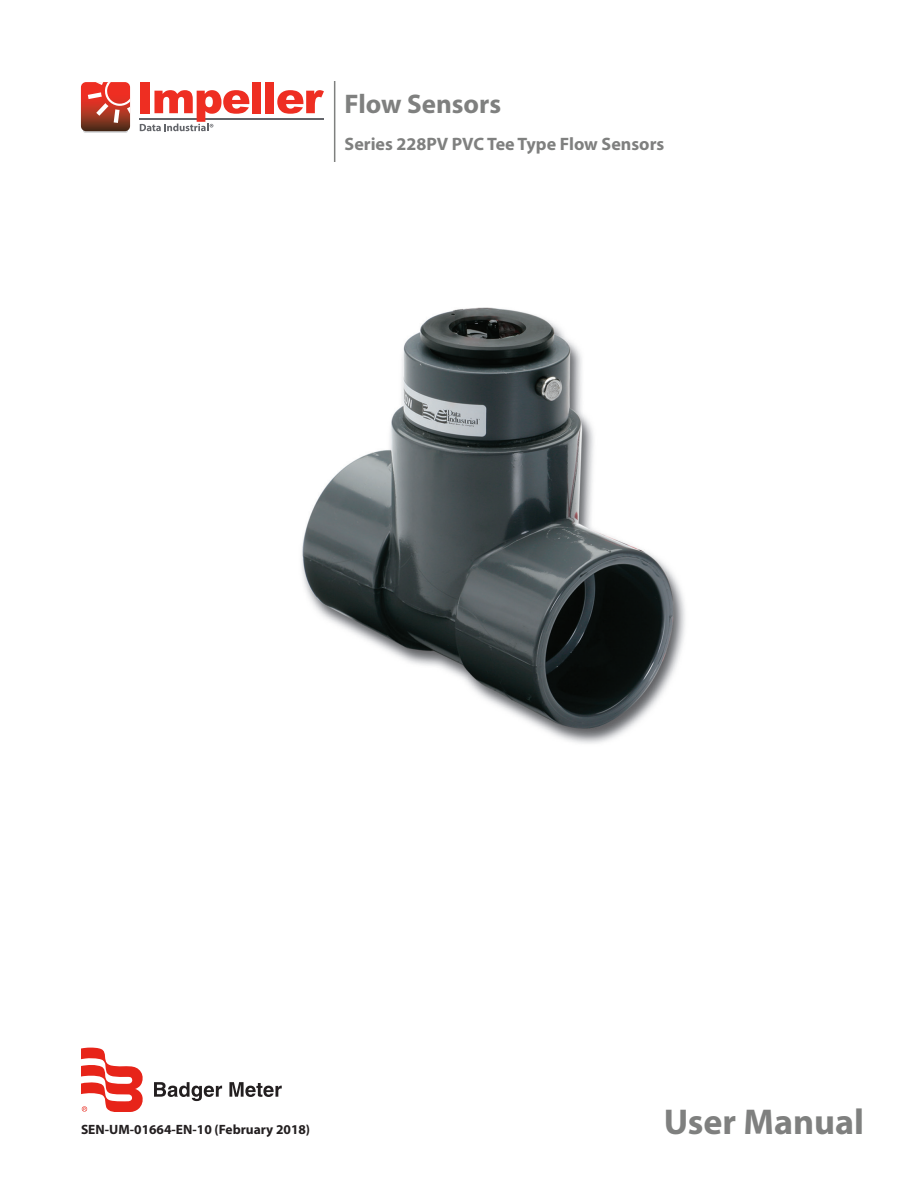
<style>
.page{position:relative;width:918px;height:1188px;background:#fff}
.page>*{position:absolute;margin:0;border:0;box-sizing:border-box;transform-origin:0 0}
.t1{font:700 36px "Myriad Pro";color:#7f807f}
.t2{font:700 27px "Myriad Pro";color:#7f807f}
.t3{font:700 18px "Myriad Pro";color:#7f807f}
.t4{font:700 13.5px "Myriad Pro";color:#231f20}
</style>
<div class="page">
<hr style="left:334px;top:81px;width:1px;height:81px;background:#7f807f">
<img style="left:301px;top:307px;width:384px;height:437px">
<svg style="left:154px;top:1082px;width:68px;height:19px"></svg>
<svg style="left:229px;top:1082px;width:53px;height:15px"></svg>
<svg style="left:81px;top:1048px;width:62px;height:63px"></svg>
<div style="left:83px;top:127px;width:45px;height:6px;background:#b1acaa;border-radius:2px"></div>
<hr style="left:140px;top:118px;width:184px;height:2px;background:#63656a">
<svg style="left:81px;top:82px;width:49px;height:49px;background:#bf4b3d"></svg>
<div style="left:140px;top:82px;width:9px;height:31px;background:#ee2e22"></div>
<svg style="left:140px;top:90px;width:109px;height:41px"></svg>
<div style="left:252px;top:82px;width:9px;height:31px;background:#ee2e22"></div>
<div style="left:266px;top:82px;width:8px;height:31px;background:#ee2e22"></div>
<svg style="left:277px;top:90px;width:47px;height:24px"></svg>
<h2 class="t2" style="left:345px;top:86px;width:158px">Flow Sensors</h2>
<p class="t3" style="left:345px;top:132px;width:321px">Series 228PV PVC Tee Type Flow Sensors</p>
<p class="t4" style="left:81px;top:1121px;width:231px">SEN-UM-01664-EN-10 (February 2018)</p>
<h1 class="t1" style="left:664px;top:1098px;width:202px">User Manual</h1>
</div>
